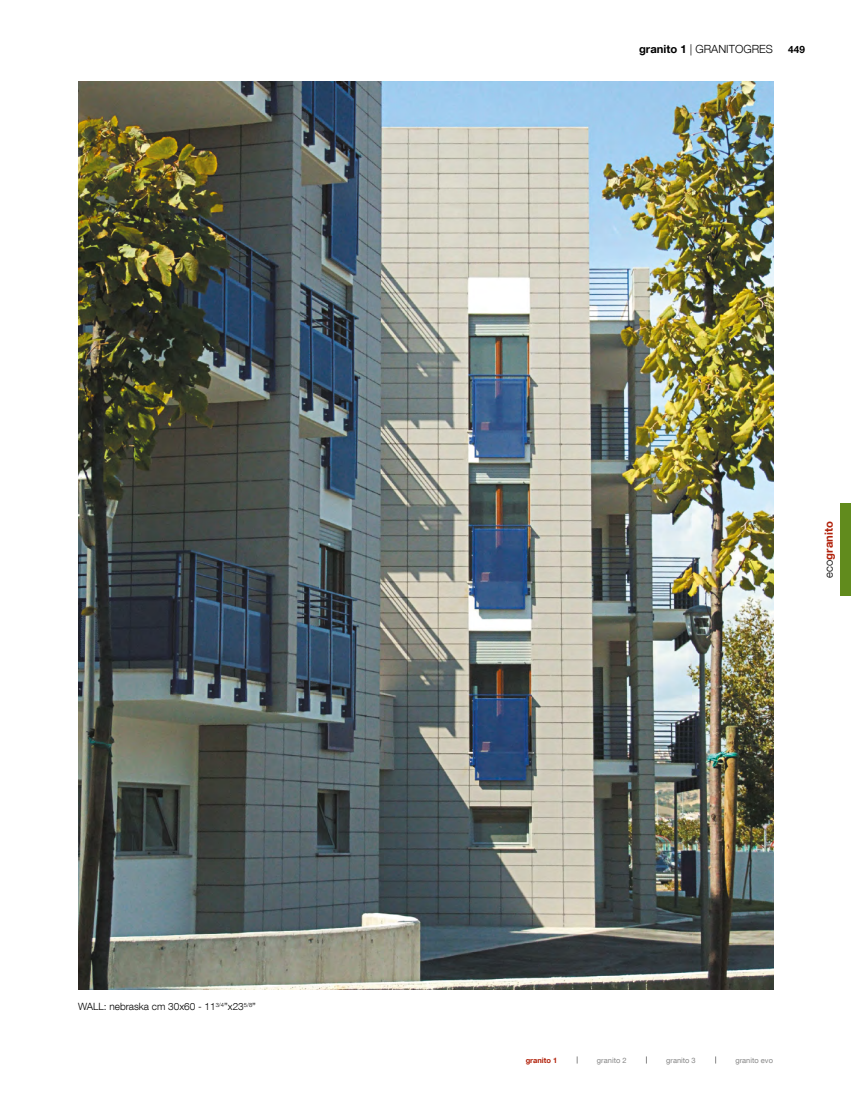
<style>
.page{position:relative;width:851px;height:1099px;background:#fff}
.page>*{position:absolute;margin:0;border:0;box-sizing:border-box;transform-origin:0 0}
.t1{font:300 11.25px "Helvetica Neue LT Com";color:#000}
.t2{font:700 11.25px "Helvetica Neue LT Com";color:#b12009}
.t3{font:300 10px "Helvetica Neue LT Com";color:#000}
.t4{font:700 10px "Helvetica Neue LT Com";color:#000}
.t5{font:7.5px "Helvetica Neue LT Com";color:#878787}
.t6{font:700 7.5px "Helvetica Neue LT Com";color:#b12009}
.s1{font-weight:700}
.s2{font-weight:300;color:#000}
</style>
<div class="page">
<img style="left:78px;top:81px;width:695px;height:908px">
<div style="left:840px;top:503px;width:10px;height:92px;background:#618b1d"></div>
<p class="t3" style="left:78px;top:1000px;width:179px">WALL: nebraska cm 30x60 - 11<sup>3/4</sup>”x23<sup>5/8</sup>”</p>
<p class="t1" style="left:639px;top:42px;width:135px"><span class="s1">granito 1</span> | GRANITOGRES</p>
<p class="t4" style="left:788px;top:43px;width:18px">449</p>
<p class="t2" style="left:821px;top:577px;width:58px;rotate:-90deg"><span class="s2">eco</span>granito</p>
<p class="t6" style="left:525px;top:1055px;width:33px">granito 1</p>
<p class="t5" style="left:597px;top:1055px;width:31px">granito 2</p>
<p class="t5" style="left:666px;top:1055px;width:31px">granito 3</p>
<p class="t5" style="left:735px;top:1055px;width:39px">granito evo</p>
</div>
